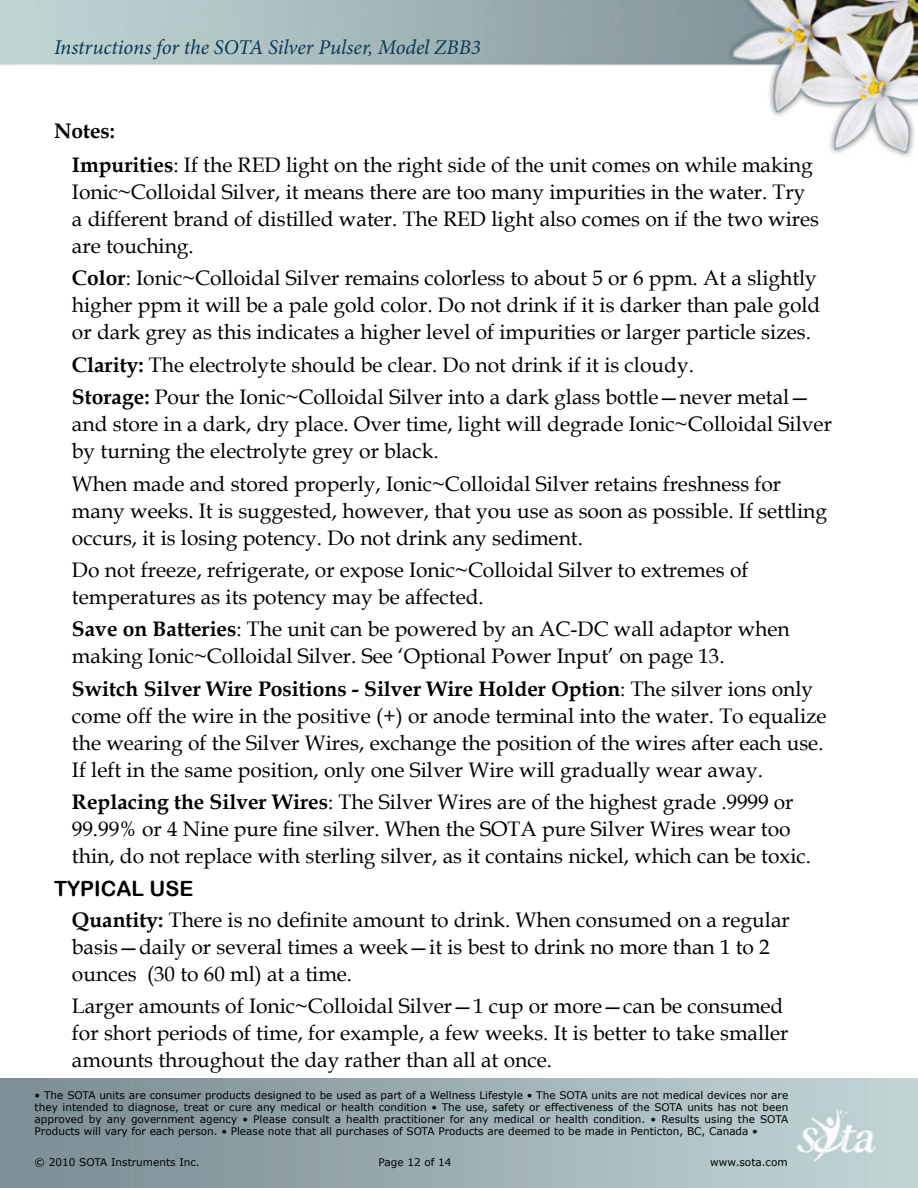
<style>
.page{position:relative;width:918px;height:1188px;background:#fff}
.page>*{position:absolute;margin:0;border:0;box-sizing:border-box;transform-origin:0 0}
.t1{font:21px/27px "Book Antiqua";color:#000}
.t2{font:italic 21px "Minion Pro";letter-spacing:-.005em;color:#0e3952}
.t3{font:21px "Arial Rounded MT Bold";color:#000}
.t4{font:10.5px/12px "Verdana";color:#000;text-align:justify}
.s1{font-weight:700}
</style>
<div class="page">
<img style="left:0;top:0;width:918px;height:157px">
<img style="left:0;top:1079px;width:918px;height:109px">
<p class="t2" style="left:54px;top:33px;width:428px">Instructions for the SOTA Silver Pulser, Model ZBB3</p>
<p class="t1" style="left:72px;top:114px;width:742px;line-height:33.8px;text-indent:-18px"><span class="s1">Notes:<br>Impurities</span>: If the RED light on the right side of the unit comes on while making</p>
<p class="t1" style="left:72px;top:178px;width:749px">Ionic~Colloidal Silver, it means there are too many impurities in the water. Try a different brand of distilled water. The RED light also comes on if the two wires are touching.</p>
<p class="t1" style="left:72px;top:264px;width:750px"><span class="s1">Color</span>: Ionic~Colloidal Silver remains colorless to about 5 or 6 ppm. At a slightly higher ppm it will be a pale gold color. Do not drink if it is darker than pale gold or dark grey as this indicates a higher level of impurities or larger particle sizes.</p>
<p class="t1" style="left:72px;top:348px;width:740px;line-height:32.4px"><span class="s1">Clarity:</span> The electrolyte should be clear. Do not drink if it is cloudy.<br><span class="s1">Storage:</span> Pour the Ionic~Colloidal Silver into a dark glass bottle—never metal—</p>
<p class="t1" style="left:72px;top:410px;width:762px">and store in a dark, dry place. Over time, light will degrade Ionic~Colloidal Silver by turning the electrolyte grey or black.</p>
<p class="t1" style="left:72px;top:469px;width:757px">When made and stored properly, Ionic~Colloidal Silver retains freshness for many weeks. It is suggested, however, that you use as soon as possible. If settling occurs, it is losing potency. Do not drink any sediment.</p>
<p class="t1" style="left:72px;top:556px;width:678px">Do not freeze, refrigerate, or expose Ionic~Colloidal Silver to extremes of temperatures as its potency may be affected.</p>
<p class="t1" style="left:72px;top:615px;width:719px"><span class="s1">Save on Batteries</span>: The unit can be powered by an AC-DC wall adaptor when making Ionic~Colloidal Silver. See ‘Optional Power Input’ on page 13.</p>
<p class="t1" style="left:72px;top:675px;width:756px"><span class="s1">Switch Silver Wire Positions - Silver Wire Holder Option</span>: The silver ions only come off the wire in the positive (+) or anode terminal into the water. To equalize the wearing of the Silver Wires, exchange the position of the wires after each use.<br>If left in the same position, only one Silver Wire will gradually wear away.</p>
<p class="t1" style="left:72px;top:788px;width:741px"><span class="s1">Replacing the Silver Wires</span>: The Silver Wires are of the highest grade .9999 or<br>99.99% or 4 Nine pure fine silver. When the SOTA pure Silver Wires wear too thin, do not replace with sterling silver, as it contains nickel, which can be toxic.</p>
<p class="t3" style="left:54px;top:876px;width:141px">TYPICAL USE</p>
<p class="t1" style="left:72px;top:906px;width:719px"><span class="s1">Quantity:</span> There is no definite amount to drink. When consumed on a regular basis—daily or several times a week—it is best to drink no more than 1 to 2 ounces (30 to 60 ml) at a time.</p>
<p class="t1" style="left:72px;top:992px;width:718px">Larger amounts of Ionic~Colloidal Silver—1 cup or more—can be consumed for short periods of time, for example, a few weeks. It is better to take smaller amounts throughout the day rather than all at once.</p>
<p class="t4" style="left:35px;top:1089px;width:755px">• The SOTA units are consumer products designed to be used as part of a Wellness Lifestyle • The SOTA units are not medical devices nor are they intended to diagnose, treat or cure any medical or health condition • The use, safety or effectiveness of the SOTA units has not been approved by any government agency • Please consult a health practitioner for any medical or health condition. • Results using the SOTA Products will vary for each person. • Please note that all purchases of SOTA Products are deemed to be made in Penticton, BC, Canada •</p>
<p class="t4" style="left:35px;top:1155px;width:167px">© 2010 SOTA Instruments Inc.</p>
<p class="t4" style="left:379px;top:1155px;width:74px">Page 12 of 14</p>
<p class="t4" style="left:710px;top:1155px;width:79px">www.sota.com</p>
</div>
